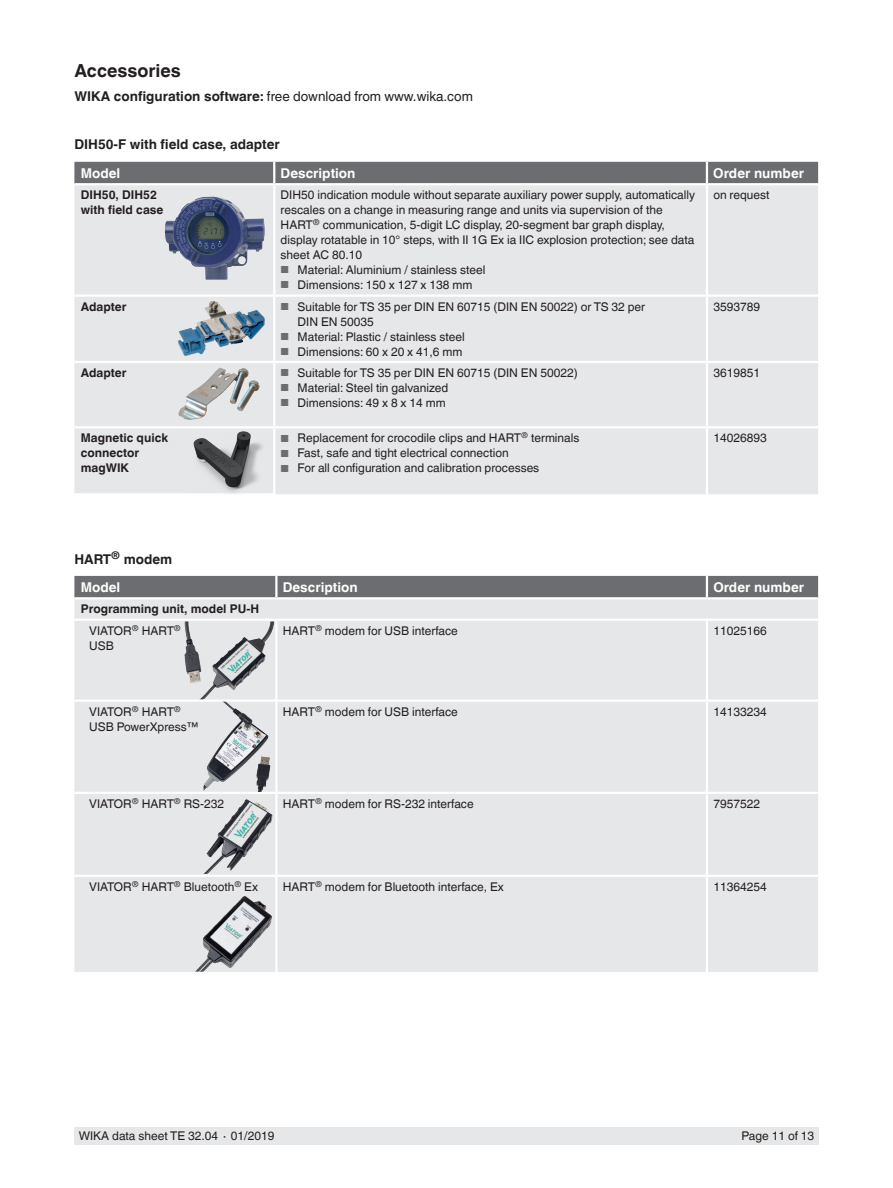
<style>
.page{position:relative;width:893px;height:1188px;background:#fff}
.page>*{position:absolute;margin:0;border:0;box-sizing:border-box;transform-origin:0 0}
.t1{font:700 18px "Helvetica World";color:#231f20}
.t2{font:13.5px "Helvetica World";color:#231f20}
.t3{font:700 13.5px "Helvetica World";color:#fff}
.t4{font:700 13.5px/28.5px "Helvetica World";color:#231f20}
.t5{font:12px/15px "Helvetica World";color:#231f20}
.t6{font:700 12px/15px "Helvetica World";color:#231f20}
.s1{font-weight:700}
.s2{font-size:10.2px;color:#6c6d70}
.s3{color:#fff}
.s4{font-weight:400}
</style>
<div class="page">
<div style="left:74px;top:1128px;width:745px;height:17px;background:#e6e7e9"></div>
<div style="left:74px;top:162px;width:744px;height:21px;background:#6c6d70"></div>
<div style="left:74px;top:185px;width:744px;height:309px;background:#e6e7e9"></div>
<hr style="left:273px;top:162px;width:2px;height:21px;background:#fff">
<hr style="left:706px;top:162px;width:2px;height:21px;background:#fff">
<hr style="left:273px;top:185px;width:2px;height:109px;background:#fff">
<hr style="left:706px;top:185px;width:2px;height:109px;background:#fff">
<hr style="left:274px;top:294px;width:433px;height:3px;background:#fff">
<hr style="left:707px;top:294px;width:111px;height:3px;background:#fff">
<hr style="left:706px;top:297px;width:2px;height:64px;background:#fff">
<hr style="left:274px;top:361px;width:433px;height:2px;background:#fff">
<hr style="left:707px;top:361px;width:111px;height:2px;background:#fff">
<hr style="left:706px;top:363px;width:2px;height:63px;background:#fff">
<hr style="left:274px;top:426px;width:433px;height:2px;background:#fff">
<hr style="left:707px;top:426px;width:111px;height:2px;background:#fff">
<hr style="left:706px;top:428px;width:2px;height:66px;background:#fff">
<hr style="left:74px;top:294px;width:100px;height:3px;background:#fff">
<hr style="left:174px;top:294px;width:100px;height:3px;background:#fff">
<hr style="left:273px;top:297px;width:2px;height:64px;background:#fff">
<hr style="left:74px;top:361px;width:100px;height:2px;background:#fff">
<hr style="left:174px;top:361px;width:100px;height:2px;background:#fff">
<hr style="left:273px;top:363px;width:2px;height:63px;background:#fff">
<hr style="left:74px;top:426px;width:100px;height:2px;background:#fff">
<hr style="left:174px;top:426px;width:100px;height:2px;background:#fff">
<hr style="left:273px;top:428px;width:2px;height:65px;background:#fff">
<hr style="left:74px;top:493px;width:100px;height:2px;background:#fff">
<hr style="left:174px;top:493px;width:101px;height:2px;background:#fff">
<img style="left:180px;top:197px;width:31px;height:15px">
<img style="left:178px;top:299px;width:88px;height:59px">
<img style="left:176px;top:365px;width:87px;height:59px">
<img style="left:187px;top:428px;width:81px;height:66px">
<div style="left:74px;top:576px;width:744px;height:21px;background:#6c6d70"></div>
<div style="left:74px;top:599px;width:744px;height:373px;background:#e6e7e9"></div>
<hr style="left:275px;top:576px;width:3px;height:21px;background:#fff">
<hr style="left:706px;top:576px;width:2px;height:21px;background:#fff">
<hr style="left:275px;top:621px;width:3px;height:78px;background:#fff">
<hr style="left:706px;top:621px;width:2px;height:78px;background:#fff">
<hr style="left:74px;top:699px;width:202px;height:3px;background:#fff">
<hr style="left:276px;top:699px;width:431px;height:3px;background:#fff">
<hr style="left:275px;top:702px;width:3px;height:90px;background:#fff">
<hr style="left:707px;top:699px;width:111px;height:3px;background:#fff">
<hr style="left:706px;top:702px;width:2px;height:90px;background:#fff">
<hr style="left:74px;top:792px;width:202px;height:2px;background:#fff">
<hr style="left:276px;top:792px;width:431px;height:2px;background:#fff">
<hr style="left:275px;top:794px;width:3px;height:81px;background:#fff">
<hr style="left:707px;top:792px;width:111px;height:2px;background:#fff">
<hr style="left:706px;top:794px;width:2px;height:81px;background:#fff">
<hr style="left:74px;top:875px;width:202px;height:2px;background:#fff">
<hr style="left:276px;top:875px;width:431px;height:2px;background:#fff">
<hr style="left:275px;top:877px;width:3px;height:95px;background:#fff">
<hr style="left:707px;top:875px;width:111px;height:2px;background:#fff">
<hr style="left:706px;top:877px;width:2px;height:95px;background:#fff">
<hr style="left:74px;top:619px;width:202px;height:2px;background:#fff">
<hr style="left:276px;top:619px;width:431px;height:2px;background:#fff">
<hr style="left:707px;top:619px;width:111px;height:2px;background:#fff">
<img style="left:180px;top:621px;width:94px;height:78px">
<img style="left:204px;top:702px;width:66px;height:89px">
<img style="left:250px;top:755px;width:23px;height:36px">
<img style="left:203px;top:797px;width:72px;height:77px">
<img style="left:195px;top:893px;width:79px;height:79px">
<h1 class="t1" style="left:74px;top:60px;width:108px">Accessories</h1>
<p class="t2" style="left:74px;top:88px;width:400px"><span class="s1">WIKA configuration software:</span> free download from www.wika.com</p>
<p class="t4" style="left:74px;top:130px;width:207px">DIH50-F with field case, adapter</p>
<p class="t3" style="left:81px;top:165px;width:41px">Model</p>
<p class="t3" style="left:281px;top:165px;width:76px">Description</p>
<p class="t3" style="left:713px;top:165px;width:92px">Order number</p>
<p class="t6" style="left:81px;top:188px;width:84px">DIH50, DIH52 with field case</p>
<p class="t5" style="left:281px;top:188px;width:416px">DIH50 indication module without separate auxiliary power supply, automatically rescales on a change in measuring range and units via supervision of the HART<sup>®</sup> communication, 5-digit LC display, 20-segment bar graph display, display rotatable in 10° steps, with II 1G Ex ia IIC explosion protection; see data sheet AC 80.10</p>
<p class="t5" style="left:281px;top:263px;width:206px"><span class="s2">■</span> Material: Aluminium / stainless steel</p>
<p class="t5" style="left:281px;top:278px;width:193px"><span class="s2">■</span> Dimensions: 150 x 127 x 138 mm</p>
<p class="t5" style="left:713px;top:188px;width:58px">on request</p>
<p class="t6" style="left:81px;top:299px;width:47px">Adapter</p>
<p class="t5" style="left:298px;top:299px;width:349px;text-indent:-17px"><span class="s2">■</span> Suitable for TS 35 per DIN EN 60715 (DIN EN 50022) or TS 32 per<br>DIN EN 50035</p>
<p class="t5" style="left:281px;top:329px;width:186px"><span class="s2">■</span> Material: Plastic / stainless steel</p>
<p class="t5" style="left:281px;top:344px;width:183px"><span class="s2">■</span> Dimensions: 60 x 20 x 41,6 mm</p>
<p class="t6" style="left:81px;top:365px;width:47px">Adapter</p>
<p class="t5" style="left:281px;top:365px;width:299px"><span class="s2">■</span> Suitable for TS 35 per DIN EN 60715 (DIN EN 50022)</p>
<p class="t5" style="left:281px;top:380px;width:169px"><span class="s2">■</span> Material: Steel tin galvanized</p>
<p class="t5" style="left:281px;top:395px;width:167px"><span class="s2">■</span> Dimensions: 49 x 8 x 14 mm</p>
<p class="t6" style="left:81px;top:431px;width:89px">Magnetic quick connector magWIK</p>
<p class="t5" style="left:281px;top:431px;width:300px"><span class="s2">■</span> Replacement for crocodile clips and HART<sup>®</sup> terminals</p>
<p class="t5" style="left:281px;top:446px;width:230px"><span class="s2">■</span> Fast, safe and tight electrical connection</p>
<p class="t5" style="left:281px;top:461px;width:260px"><span class="s2">■</span> For all configuration and calibration processes</p>
<p class="t5" style="left:713px;top:299px;width:48px">3593789</p>
<p class="t5" style="left:713px;top:365px;width:48px">3619851</p>
<p class="t5" style="left:713px;top:431px;width:55px">14026893</p>
<p class="t4" style="left:81px;top:545px;width:93px;text-indent:-6px">HART<sup>®</sup> modem<br><span class="s3">Model</span></p>
<p class="t6" style="left:89px;top:599px;width:171px;line-height:21.3px;text-indent:-9px">Programming unit, model PU-H<br><span class="s4">VIATOR</span><sup>®</sup> <span class="s4">HART</span><sup>®</sup></p>
<p class="t5" style="left:89px;top:638px;width:26px">USB</p>
<p class="t3" style="left:283px;top:579px;width:76px">Description</p>
<p class="t3" style="left:713px;top:579px;width:92px">Order number</p>
<p class="t5" style="left:283px;top:623px;width:177px">HART<sup>®</sup> modem for USB interface</p>
<p class="t5" style="left:713px;top:623px;width:55px">11025166</p>
<p class="t5" style="left:89px;top:704px;width:111px">VIATOR<sup>®</sup> HART<sup>®<br></sup>USB PowerXpress™</p>
<p class="t5" style="left:283px;top:704px;width:177px">HART<sup>®</sup> modem for USB interface</p>
<p class="t5" style="left:713px;top:704px;width:55px">14133234</p>
<p class="t5" style="left:89px;top:796px;width:136px">VIATOR<sup>®</sup> HART<sup>®</sup> RS-232</p>
<p class="t5" style="left:283px;top:796px;width:192px">HART<sup>®</sup> modem for RS-232 interface</p>
<p class="t5" style="left:713px;top:796px;width:48px">7957522</p>
<p class="t5" style="left:89px;top:879px;width:170px">VIATOR<sup>®</sup> HART<sup>®</sup> Bluetooth<sup>®</sup> Ex</p>
<p class="t5" style="left:283px;top:879px;width:223px">HART<sup>®</sup> modem for Bluetooth interface, Ex</p>
<p class="t5" style="left:713px;top:879px;width:55px">11364254</p>
<p class="t5" style="left:79px;top:1129px;width:197px">WIKA data sheet TE 32.04 ∙ 01/2019</p>
<p class="t5" style="left:741px;top:1129px;width:74px">Page 11 of 13</p>
</div>
